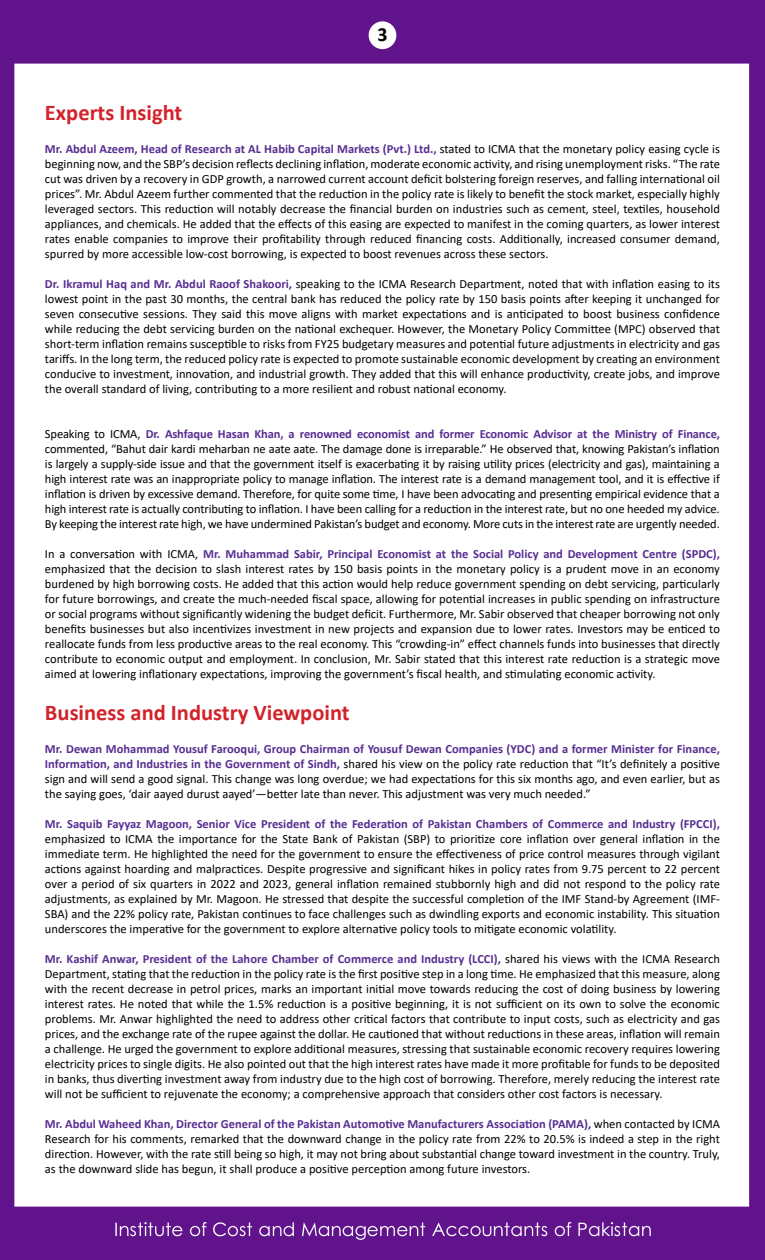
<style>
.page{position:relative;width:765px;height:1260px;background:#fff}
.page>*{position:absolute;margin:0;border:0;box-sizing:border-box;transform-origin:0 0}
.t1{font:700 22.5px "Calibri";color:#d2232a}
.t2{font:700 20px "Calibri";color:#000}
.t3{font:12.5px/15px "Calibri";color:#000;text-align:justify}
.t4{font:700 12.5px "Calibri";color:#582e91}
.s1{font-weight:700;color:#582e91}
</style>
<div class="page">
<img style="left:0;top:0;width:765px;height:1260px">
<div style="left:369px;top:21px;width:27px;height:28px;background:#fff;border-radius:50%"></div>
<h2 class="t2" style="left:377px;top:20px;width:12px">3</h2>
<h1 class="t1" style="left:45px;top:97px;width:139px">Experts Insight</h1>
<p class="t3" style="left:45px;top:141px;width:677px"><span class="s1">Mr. Abdul Azeem, Head of Research at AL Habib Capital Markets (Pvt.) Ltd.,</span> stated to ICMA that the monetary policy easing cycle is beginning now, and the SBP’s decision reflects declining inflation, moderate economic activity, and rising unemployment risks. “The rate cut was driven by a recovery in GDP growth, a narrowed current account deficit bolstering foreign reserves, and falling international oil prices”. Mr. Abdul Azeem further commented that the reduction in the policy rate is likely to benefit the stock market, especially highly leveraged sectors. This reduction will notably decrease the financial burden on industries such as cement, steel, textiles, household appliances, and chemicals. He added that the effects of this easing are expected to manifest in the coming quarters, as lower interest rates enable companies to improve their profitability through reduced financing costs. Additionally, increased consumer demand, spurred by more accessible low-cost borrowing, is expected to boost revenues across these sectors.</p>
<p class="t3" style="left:45px;top:276px;width:677px"><span class="s1">Dr. Ikramul Haq and Mr. Abdul Raoof Shakoori,</span> speaking to the ICMA Research Department, noted that with inflation easing to its lowest point in the past 30 months, the central bank has reduced the policy rate by 150 basis points after keeping it unchanged for seven consecutive sessions. They said this move aligns with market expectations and is anticipated to boost business confidence while reducing the debt servicing burden on the national exchequer. However, the Monetary Policy Committee (MPC) observed that short-term inflation remains susceptible to risks from FY25 budgetary measures and potential future adjustments in electricity and gas tariffs. In the long term, the reduced policy rate is expected to promote sustainable economic development by creating an environment conducive to investment, innovation, and industrial growth. They added that this will enhance productivity, create jobs, and improve the overall standard of living, contributing to a more resilient and robust national economy.</p>
<p class="t3" style="left:45px;top:426px;width:677px">Speaking to ICMA, <span class="s1">Dr. Ashfaque Hasan Khan, a renowned economist and former Economic Advisor at the Ministry of Finance, </span>commented, “Bahut dair kardi meharban ne aate aate. The damage done is irreparable.” He observed that, knowing Pakistan’s inflation is largely a supply-side issue and that the government itself is exacerbating it by raising utility prices (electricity and gas), maintaining a high interest rate was an inappropriate policy to manage inflation. The interest rate is a demand management tool, and it is effective if inflation is driven by excessive demand. Therefore, for quite some time, I have been advocating and presenting empirical evidence that a high interest rate is actually contributing to inflation. I have been calling for a reduction in the interest rate, but no one heeded my advice.<br>By keeping the interest rate high, we have undermined Pakistan’s budget and economy. More cuts in the interest rate are urgently needed.</p>
<p class="t3" style="left:45px;top:546px;width:677px">In a conversation with ICMA, <span class="s1">Mr. Muhammad Sabir, Principal Economist at the Social Policy and Development Centre (SPDC), </span>emphasized that the decision to slash interest rates by 150 basis points in the monetary policy is a prudent move in an economy burdened by high borrowing costs. He added that this action would help reduce government spending on debt servicing, particularly for future borrowings, and create the much-needed fiscal space, allowing for potential increases in public spending on infrastructure or social programs without significantly widening the budget deficit. Furthermore, Mr. Sabir observed that cheaper borrowing not only benefits businesses but also incentivizes investment in new projects and expansion due to lower rates. Investors may be enticed to reallocate funds from less productive areas to the real economy. This “crowding-in” effect channels funds into businesses that directly contribute to economic output and employment. In conclusion, Mr. Sabir stated that this interest rate reduction is a strategic move aimed at lowering inflationary expectations, improving the government’s fiscal health, and stimulating economic activity.</p>
<h1 class="t1" style="left:45px;top:697px;width:306px">Business and Industry Viewpoint</h1>
<p class="t3" style="left:45px;top:741px;width:677px"><span class="s1">Mr. Dewan Mohammad Yousuf Farooqui, Group Chairman of Yousuf Dewan Companies (YDC) and a former Minister for Finance, Information, and Industries in the Government of Sindh,</span> shared his view on the policy rate reduction that “It’s definitely a positive sign and will send a good signal. This change was long overdue; we had expectations for this six months ago, and even earlier, but as the saying goes, ‘dair aayed durust aayed’—better late than never. This adjustment was very much needed.”</p>
<p class="t4" style="left:45px;top:815px;width:677px">Mr. Saquib Fayyaz Magoon, Senior Vice President of the Federation of Pakistan Chambers of Commerce and Industry (FPCCI),</p>
<p class="t3" style="left:45px;top:831px;width:677px">emphasized to ICMA the importance for the State Bank of Pakistan (SBP) to prioritize core inflation over general inflation in the immediate term. He highlighted the need for the government to ensure the effectiveness of price control measures through vigilant actions against hoarding and malpractices. Despite progressive and significant hikes in policy rates from 9.75 percent to 22 percent over a period of six quarters in 2022 and 2023, general inflation remained stubbornly high and did not respond to the policy rate adjustments, as explained by Mr. Magoon. He stressed that despite the successful completion of the IMF Stand-by Agreement (IMF-SBA) and the 22% policy rate, Pakistan continues to face challenges such as dwindling exports and economic instability. This situation underscores the imperative for the government to explore alternative policy tools to mitigate economic volatility.</p>
<p class="t3" style="left:45px;top:951px;width:677px"><span class="s1">Mr. Kashif Anwar, President of the Lahore Chamber of Commerce and Industry (LCCI),</span> shared his views with the ICMA Research Department, stating that the reduction in the policy rate is the first positive step in a long time. He emphasized that this measure, along with the recent decrease in petrol prices, marks an important initial move towards reducing the cost of doing business by lowering interest rates. He noted that while the 1.5% reduction is a positive beginning, it is not sufficient on its own to solve the economic problems. Mr. Anwar highlighted the need to address other critical factors that contribute to input costs, such as electricity and gas prices, and the exchange rate of the rupee against the dollar. He cautioned that without reductions in these areas, inflation will remain a challenge. He urged the government to explore additional measures, stressing that sustainable economic recovery requires lowering electricity prices to single digits. He also pointed out that the high interest rates have made it more profitable for funds to be deposited in banks, thus diverting investment away from industry due to the high cost of borrowing. Therefore, merely reducing the interest rate will not be sufficient to rejuvenate the economy; a comprehensive approach that considers other cost factors is necessary.</p>
<p class="t3" style="left:45px;top:1116px;width:677px"><span class="s1">Mr. Abdul Waheed Khan, Director General of the Pakistan Automotive Manufacturers Association (PAMA),</span> when contacted by ICMA Research for his comments, remarked that the downward change in the policy rate from 22% to 20.5% is indeed a step in the right direction. However, with the rate still being so high, it may not bring about substantial change toward investment in the country. Truly, as the downward slide has begun, it shall produce a positive perception among future investors.</p>
</div>
